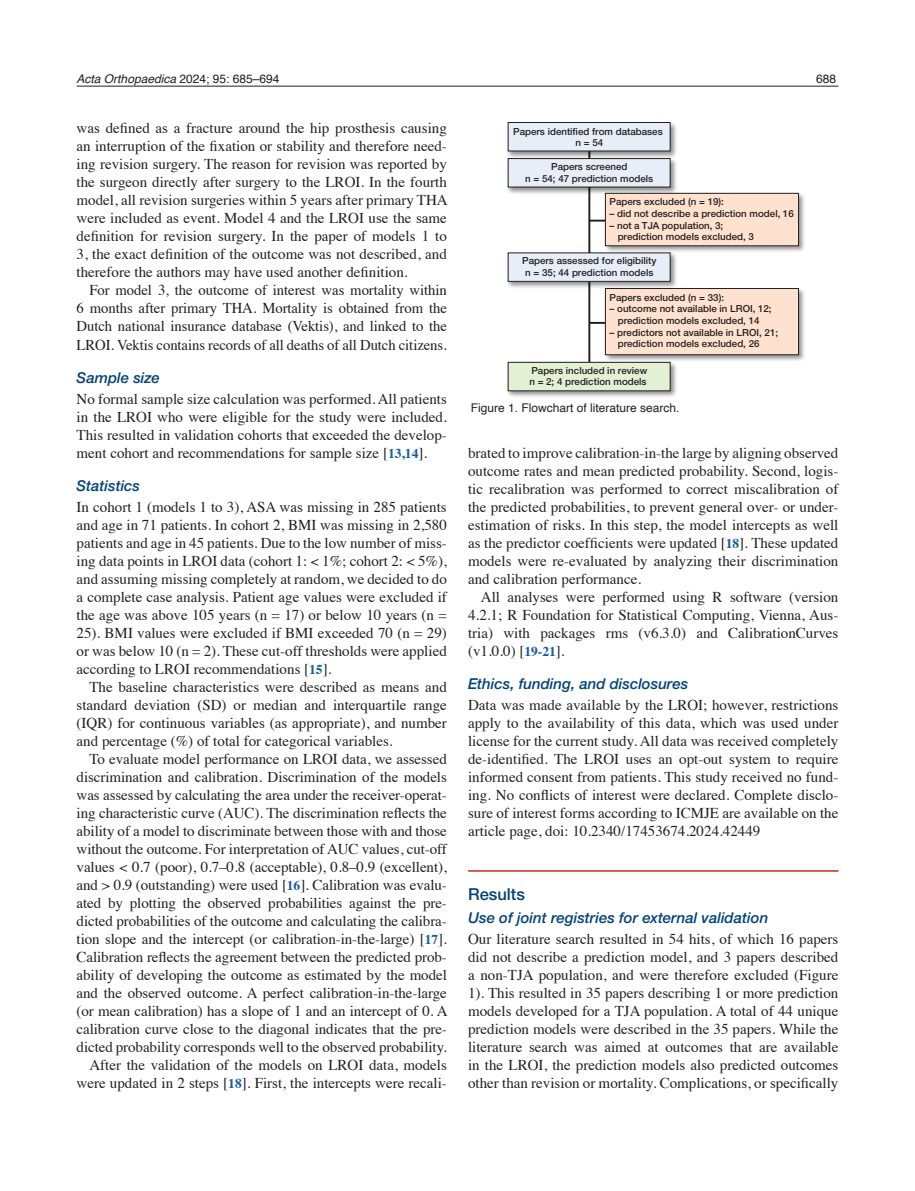
<style>
.page{position:relative;width:915px;height:1191px;background:#fff}
.page>*{position:absolute;margin:0;border:0;box-sizing:border-box;transform-origin:0 0}
._2-Rubrik{font:500 16.5px "Helvetica Neue LTW1 G";color:#004279}
._4-Brödstart{font:15px/18px "Times";color:#231f20;text-align:justify}
._5-Brödtext{font:15px/18px "Times";color:#231f20;text-align:justify}
._3-Underrubrik{font:italic 500 15px "Helvetica Neue LTW1 G";color:#004279}
._6-Figurtext{font:12px "Helvetica";color:#231f20}
.t1{font:italic 12px "Helvetica";color:#231f20}
.t2{font:500 9.75px/11.7px "Helvetica Neue LTW1 G";color:#231f20;text-align:center}
.s1{font-style:normal}
.s2{font-weight:700;font-size:13.5px;color:#175d9e}
</style>
<div class="page">
<hr style="left:77px;top:86px;width:761px;height:1px;background:#231f20">
<hr style="left:468px;top:870px;width:370px;height:1px;background:#bc2e18">
<hr style="left:589px;top:220px;width:21px;height:2px;background:#231f20">
<hr style="left:589px;top:322px;width:21px;height:2px;background:#231f20">
<hr style="left:588px;top:144px;width:2px;height:231px;background:#231f20">
<img style="left:507px;top:122px;width:169px;height:33px">
<div style="left:508px;top:122px;width:162px;height:29px;background:#e8eef8"></div>
<div style="left:507px;top:122px;width:163px;height:29px;border:1px solid #231f20"></div>
<img style="left:507px;top:155px;width:169px;height:41px">
<div style="left:508px;top:159px;width:162px;height:28px;background:#e8eef8"></div>
<div style="left:507px;top:158px;width:163px;height:29px;border:1px solid #231f20"></div>
<img style="left:507px;top:249px;width:169px;height:41px">
<div style="left:508px;top:253px;width:162px;height:28px;background:#e8eef8"></div>
<div style="left:507px;top:253px;width:163px;height:29px;border:1px solid #231f20"></div>
<img style="left:507px;top:359px;width:169px;height:38px">
<div style="left:508px;top:362px;width:162px;height:29px;background:#e4f0d4"></div>
<div style="left:507px;top:362px;width:163px;height:29px;border:1px solid #231f20"></div>
<img style="left:602px;top:190px;width:203px;height:65px">
<div style="left:605px;top:193px;width:193px;height:53px;background:#fee2cf"></div>
<div style="left:605px;top:193px;width:193px;height:53px;border:1px solid #231f20"></div>
<img style="left:602px;top:285px;width:203px;height:79px">
<div style="left:605px;top:288px;width:193px;height:67px;background:#fee2cf"></div>
<div style="left:605px;top:288px;width:193px;height:67px;border:1px solid #231f20"></div>
<p class="t1" style="left:77px;top:70px;width:204px">Acta Orthopaedica <span class="s1">2024; 95: 685–694</span></p>
<p class="_6-Figurtext" style="left:816px;top:70px;width:22px">688</p>
<p class="_4-Brödstart" style="left:77px;top:118px;width:372px">was defined as a fracture around the hip prosthesis causing an interruption of the fixation or stability and therefore need&shy;ing revision surgery. The reason for revision was reported by the surgeon directly after surgery to the LROI. In the fourth model, all revision surgeries within 5 years after primary THA were included as event. Model 4 and the LROI use the same definition for revision surgery. In the paper of models 1 to 3, the exact definition of the outcome was not described, and therefore the authors may have used another definition.</p>
<p class="_5-Brödtext" style="left:77px;top:280px;width:371px;text-indent:13px">For model 3, the outcome of interest was mortality within 6 months after primary THA. Mortality is obtained from the Dutch national insurance database (Vektis), and linked to the LROI. Vektis contains records of all deaths of all Dutch citizens.</p>
<p class="_3-Underrubrik" style="left:77px;top:368px;width:85px">Sample size</p>
<p class="_4-Brödstart" style="left:77px;top:388px;width:371px">No formal sample size calculation was performed. All patients in the LROI who were eligible for the study were included.<br>This resulted in validation cohorts that exceeded the develop&shy;ment cohort and recommendations for sample size [<span class="s2">13,14</span>].</p>
<p class="_3-Underrubrik" style="left:77px;top:476px;width:65px">Statistics</p>
<p class="_4-Brödstart" style="left:77px;top:496px;width:371px">In cohort 1 (models 1 to 3), ASA was missing in 285 patients and age in 71 patients. In cohort 2, BMI was missing in 2,580 patients and age in 45 patients. Due to the low number of miss&shy;ing data points in LROI data (cohort 1: &lt; 1%; cohort 2: &lt; 5%), and assuming missing completely at random, we decided to do a complete case analysis. Patient age values were excluded if the age was above 105 years (n = 17) or below 10 years (n = 25). BMI values were excluded if BMI exceeded 70 (n = 29) or was below 10 (n = 2). These cut-off thresholds were applied according to LROI recommendations [<span class="s2">15</span>].</p>
<p class="_5-Brödtext" style="left:77px;top:676px;width:371px;text-indent:13px">The baseline characteristics were described as means and standard deviation (SD) or median and interquartile range (IQR) for continuous variables (as appropriate), and number and percentage (%) of total for categorical variables.</p>
<p class="_5-Brödtext" style="left:77px;top:748px;width:372px;text-indent:13px">To evaluate model performance on LROI data, we assessed discrimination and calibration. Discrimination of the models was assessed by calculating the area under the receiver-operat&shy;ing characteristic curve (AUC). The discrimination reflects the ability of a model to discriminate between those with and those without the outcome. For interpretation of AUC values, cut-off values &lt; 0.7 (poor), 0.7–0.8 (acceptable), 0.8–0.9 (excellent), and &gt; 0.9 (outstanding) were used [<span class="s2">16</span>]. Calibration was evalu&shy;ated by plotting the observed probabilities against the pre&shy;dicted probabilities of the outcome and calculating the calibra&shy;tion slope and the intercept (or calibration-in-the-large) [<span class="s2">17</span>].<br>Calibration reflects the agreement between the predicted prob&shy;ability of developing the outcome as estimated by the model and the observed outcome. A perfect calibration-in-the-large (or mean calibration) has a slope of 1 and an intercept of 0. A calibration curve close to the diagonal indicates that the pre&shy;dicted probability corresponds well to the observed probability.</p>
<p class="_5-Brödtext" style="left:77px;top:1054px;width:371px;text-align:right">After the validation of the models on LROI data, models were updated in 2 steps [<span class="s2">18</span>]. First, the intercepts were recali-</p>
<p class="t2" style="left:513px;top:125px;width:151px">Papers identified from databases n = 54</p>
<p class="t2" style="left:525px;top:161px;width:129px">Papers screened<br>n = 54; 47 prediction models</p>
<p class="t2" style="left:609px;top:196px;width:116px">Papers excluded (n = 19):</p>
<p class="t2" style="left:609px;top:208px;width:186px">– did not describe a prediction model, 16</p>
<p class="t2" style="left:617px;top:219px;width:138px;text-align:left;text-indent:-8px">– not a TJA population, 3; prediction models excluded, 3</p>
<p class="t2" style="left:522px;top:254px;width:136px">Papers assessed for eligibility n = 35; 44 prediction models</p>
<p class="t2" style="left:609px;top:291px;width:116px">Papers excluded (n = 33):</p>
<p class="t2" style="left:609px;top:303px;width:163px">– outcome not available in LROI, 12; prediction models excluded, 14</p>
<p class="t2" style="left:617px;top:326px;width:162px;text-align:left;text-indent:-8px">– predictors not available in LROI, 21; prediction models excluded, 26</p>
<p class="t2" style="left:529px;top:364px;width:119px;text-align:left">Papers included in review n = 2; 4 prediction models</p>
<p class="_6-Figurtext" style="left:470px;top:399px;width:210px">Figure 1. Flowchart of literature search.</p>
<p class="_5-Brödtext" style="left:468px;top:442px;width:371px">brated to improve calibration-in-the large by aligning observed outcome rates and mean predicted probability. Second, logis&shy;tic recalibration was performed to correct miscalibration of the predicted probabilities, to prevent general over- or under&shy;estimation of risks. In this step, the model intercepts as well as the predictor coefficients were updated [<span class="s2">18</span>]. These updated models were re-evaluated by analyzing their discrimination and calibration performance.</p>
<p class="_5-Brödtext" style="left:468px;top:586px;width:371px;text-indent:13px">All analyses were performed using R software (version 4.2.1; R Foundation for Statistical Computing, Vienna, Aus&shy;tria) with packages rms (v6.3.0) and CalibrationCurves (v1.0.0) [<span class="s2">19-21</span>].</p>
<p class="_3-Underrubrik" style="left:468px;top:674px;width:221px">Ethics, funding, and disclosures</p>
<p class="_4-Brödstart" style="left:468px;top:694px;width:371px">Data was made available by the LROI; however, restrictions apply to the availability of this data, which was used under license for the current study. All data was received completely de-identified. The LROI uses an opt-out system to require informed consent from patients. This study received no fund&shy;ing. No conflicts of interest were declared. Complete disclo&shy;sure of interest forms according to ICMJE are available on the article page, doi: 10.2340/17453674.2024.42449</p>
<p class="_2-Rubrik" style="left:468px;top:884px;width:58px">Results</p>
<p class="_3-Underrubrik" style="left:468px;top:908px;width:301px">Use of joint registries for external validation</p>
<p class="_4-Brödstart" style="left:468px;top:928px;width:371px">Our literature search resulted in 54 hits, of which 16 papers did not describe a prediction model, and 3 papers described a non-TJA population, and were therefore excluded (Figure 1). This resulted in 35 papers describing 1 or more prediction models developed for a TJA population. A total of 44 unique prediction models were described in the 35 papers. While the literature search was aimed at outcomes that are available in the LROI, the prediction models also predicted outcomes other than revision or mortality. Complications, or specifically</p>
</div>
